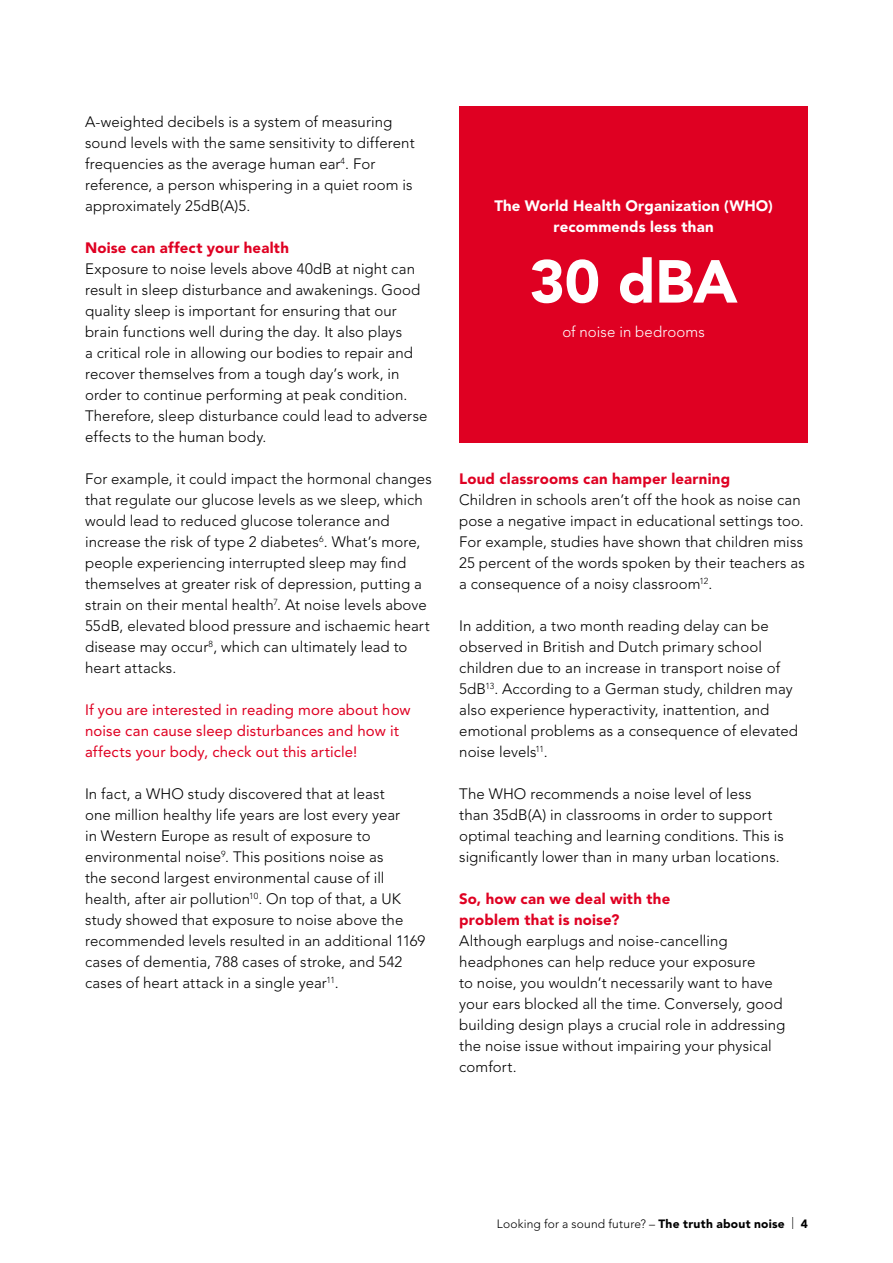
<style>
.page{position:relative;width:893px;height:1263px;background:#fff}
.page>*{position:absolute;margin:0;border:0;box-sizing:border-box;transform-origin:0 0}
.t1{font:900 60px "Avenir LT Std";color:#fff}
.t2{font:300 15px/21px "Avenir LT Std";letter-spacing:.005em;color:#000}
.t3{font:15px/21px "Avenir LT Std";letter-spacing:.01em;color:#df0022}
.t4{font:900 15px/21px "Avenir LT Std";letter-spacing:.01em;color:#df0022}
.t5{font:900 15px/21px "Avenir LT Std";letter-spacing:.01em;color:#fff;text-align:center}
.t6{font:300 15px "Avenir LT Std";letter-spacing:.01em;color:#fff}
.t7{font:300 12px "Avenir LT Std";letter-spacing:.015em;color:#000}
.s1{font-weight:900}
</style>
<div class="page">
<div style="left:459px;top:106px;width:349px;height:336px;background:#df0022"></div>
<p class="t2" style="left:85px;top:112px;width:331px">A-weighted decibels is a system of measuring sound levels with the same sensitivity to different frequencies as the average human ear<sup>4</sup>. For reference, a person whispering in a quiet room is approximately 25dB(A)5.</p>
<p class="t4" style="left:85px;top:238px;width:205px">Noise can affect your health</p>
<p class="t2" style="left:85px;top:259px;width:344px">Exposure to noise levels above 40dB at night can result in sleep disturbance and awakenings. Good quality sleep is important for ensuring that our brain functions well during the day. It also plays<br>a critical role in allowing our bodies to repair and recover themselves from a tough day’s work, in order to continue performing at peak condition.<br>Therefore, sleep disturbance could lead to adverse effects to the human body.</p>
<p class="t2" style="left:85px;top:469px;width:348px">For example, it could impact the hormonal changes that regulate our glucose levels as we sleep, which would lead to reduced glucose tolerance and increase the risk of type 2 diabetes<sup>6</sup>. What’s more, people experiencing interrupted sleep may find themselves at greater risk of depression, putting a strain on their mental health<sup>7</sup>. At noise levels above 55dB, elevated blood pressure and ischaemic heart disease may occur<sup>8</sup>, which can ultimately lead to heart attacks.</p>
<p class="t3" style="left:85px;top:700px;width:327px">If you are interested in reading more about how noise can cause sleep disturbances and how it affects your body, check out this article!</p>
<p class="t2" style="left:85px;top:784px;width:342px">In fact, a WHO study discovered that at least<br>one million healthy life years are lost every year<br>in Western Europe as result of exposure to environmental noise<sup>9</sup>. This positions noise as<br>the second largest environmental cause of ill health, after air pollution<sup>10</sup>. On top of that, a UK study showed that exposure to noise above the recommended levels resulted in an additional 1169 cases of dementia, 788 cases of stroke, and 542 cases of heart attack in a single year<sup>11</sup>.</p>
<p class="t5" style="left:494px;top:196px;width:280px">The World Health Organization (WHO) recommends less than</p>
<h1 class="t1" style="left:530px;top:245px;width:209px">30 dBA</h1>
<p class="t6" style="left:562px;top:323px;width:144px">of noise in bedrooms</p>
<p class="t4" style="left:459px;top:469px;width:272px">Loud classrooms can hamper learning</p>
<p class="t2" style="left:459px;top:490px;width:347px">Children in schools aren’t off the hook as noise can pose a negative impact in educational settings too.<br>For example, studies have shown that children miss 25 percent of the words spoken by their teachers as a consequence of a noisy classroom<sup>12</sup>.</p>
<p class="t2" style="left:459px;top:616px;width:340px">In addition, a two month reading delay can be observed in British and Dutch primary school children due to an increase in transport noise of 5dB<sup>13</sup>. According to a German study, children may also experience hyperactivity, inattention, and emotional problems as a consequence of elevated noise levels<sup>11</sup>.</p>
<p class="t2" style="left:459px;top:784px;width:326px">The WHO recommends a noise level of less than 35dB(A) in classrooms in order to support optimal teaching and learning conditions. This is significantly lower than in many urban locations.</p>
<p class="t4" style="left:459px;top:889px;width:213px">So, how can we deal with the problem that is noise?</p>
<p class="t2" style="left:459px;top:931px;width:328px">Although earplugs and noise-cancelling headphones can help reduce your exposure<br>to noise, you wouldn’t necessarily want to have your ears blocked all the time. Conversely, good building design plays a crucial role in addressing the noise issue without impairing your physical comfort.</p>
<p class="t7" style="left:497px;top:1216px;width:313px">Looking for a sound future? – <span class="s1">The truth about noise</span> | <span class="s1">4</span></p>
</div>
